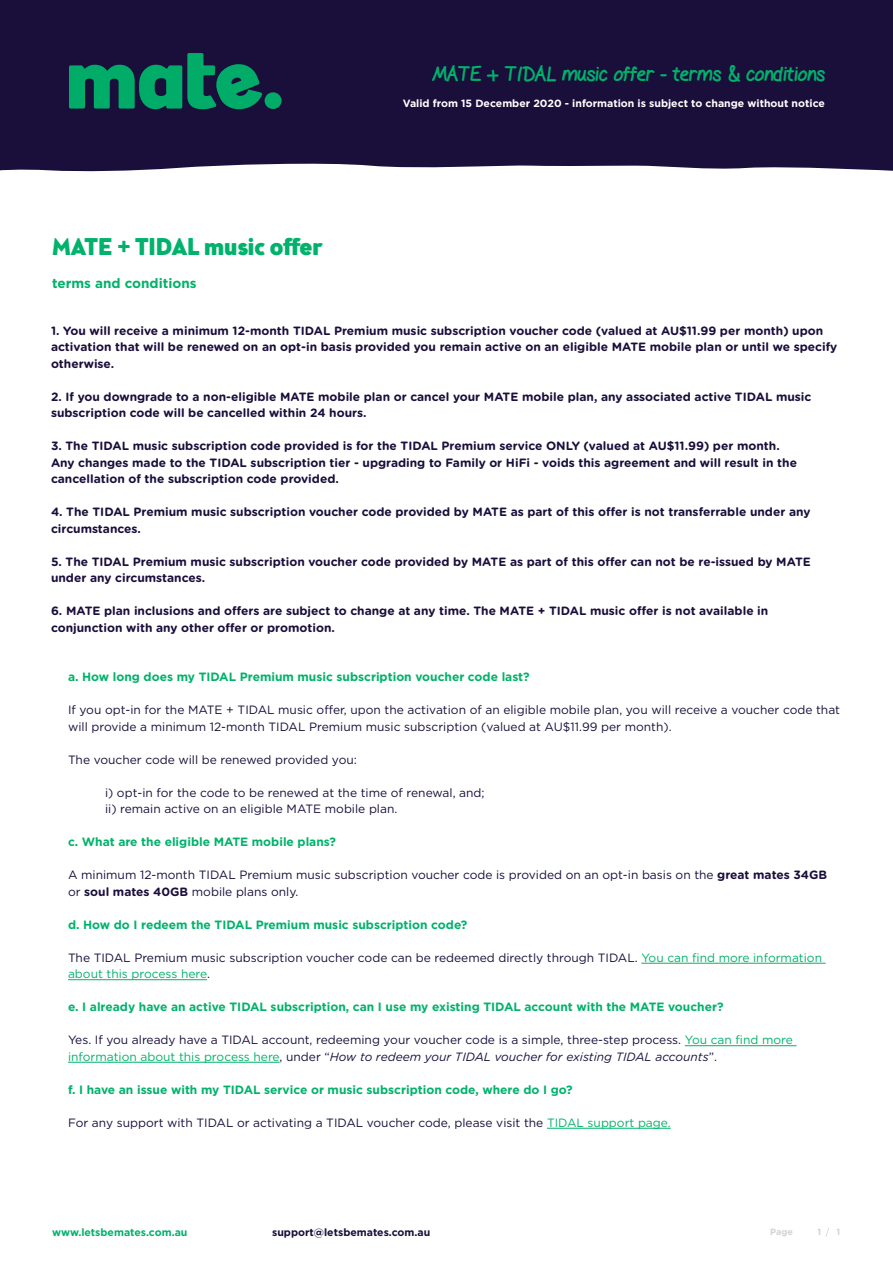
<style>
.page{position:relative;width:893px;height:1263px;background:#fff}
.page>*{position:absolute;margin:0;border:0;box-sizing:border-box;transform-origin:0 0}
.t1{font:900 24px "Brooklyn Samuels Five";color:#00b26b}
.t2{font:21px "Gel Pen";color:#00b26b}
.t3{font:700 13.5px "Gotham";color:#00b26b}
.t4{font:700 12px/16.5px "Gotham Rounded";color:#1a0e3b}
.t5{font:12px/16.5px "Gotham";color:#1a0e3b}
.t6{font:700 12px "Gotham";color:#00b26b}
.t7{font:italic 12px "Gotham Rounded";color:#1a0e3b}
.t8{font:700 10.5px "Gotham";color:#fff}
.t9{font:700 10.5px "Gotham";color:#1a0e3b}
.t10{font:700 10.5px "Gotham";color:#00b26b}
.t11{font:700 9px "Gotham";color:#d1d3d4}
.s1{font-family:"Gotham Rounded";font-weight:700}
.s2{color:#00b26b}
.s3{font-family:"Gotham";font-style:normal;color:#00b26b}
.s4{font-family:"Gotham";font-style:normal}
</style>
<div class="page">
<div style="left:0;top:0;width:893px;height:172px;background:#1a0e3b"></div>
<svg style="left:69px;top:53px;width:212px;height:57px;background:#0b6353"></svg>
<svg style="left:825px;top:1227px;width:4px;height:10px"></svg>
<hr style="left:641px;top:963px;width:185px;height:1px;background:#00b26b">
<hr style="left:68px;top:979px;width:139px;height:1px;background:#00b26b">
<hr style="left:685px;top:1045px;width:111px;height:1px;background:#00b26b">
<hr style="left:68px;top:1062px;width:212px;height:1px;background:#00b26b">
<hr style="left:547px;top:1128px;width:124px;height:1px;background:#00b26b">
<h1 class="t1" style="left:52px;top:233px;width:272px">MATE + TIDAL music offer</h1>
<p class="t3" style="left:52px;top:274px;width:146px">terms and conditions</p>
<h2 class="t2" style="left:432px;top:64px;width:394px">MATE + TIDAL music offer - terms &amp; conditions</h2>
<p class="t8" style="left:403px;top:96px;width:423px">Valid from 15 December 2020 - information is subject to change without notice</p>
<p class="t4" style="left:51px;top:322px;width:788px">1. You will receive a minimum 12-month TIDAL Premium music subscription voucher code (valued at AU$11.99 per month) upon activation that will be renewed on an opt-in basis provided you remain active on an eligible MATE mobile plan or until we specify otherwise.</p>
<p class="t4" style="left:51px;top:388px;width:762px">2. If you downgrade to a non-eligible MATE mobile plan or cancel your MATE mobile plan, any associated active TIDAL music subscription code will be cancelled within 24 hours.</p>
<p class="t4" style="left:51px;top:437px;width:747px">3. The TIDAL music subscription code provided is for the TIDAL Premium service ONLY (valued at AU$11.99) per month.<br>Any changes made to the TIDAL subscription tier - upgrading to Family or HiFi - voids this agreement and will result in the cancellation of the subscription code provided.</p>
<p class="t4" style="left:51px;top:503px;width:761px">4. The TIDAL Premium music subscription voucher code provided by MATE as part of this offer is not transferrable under any circumstances.</p>
<p class="t4" style="left:51px;top:553px;width:761px">5. The TIDAL Premium music subscription voucher code provided by MATE as part of this offer can not be re-issued by MATE under any circumstances.</p>
<p class="t4" style="left:51px;top:602px;width:719px">6. MATE plan inclusions and offers are subject to change at any time. The MATE + TIDAL music offer is not available in conjunction with any other offer or promotion.</p>
<p class="t6" style="left:68px;top:669px;width:463px">a. How long does my TIDAL Premium music subscription voucher code last?</p>
<p class="t5" style="left:68px;top:701px;width:773px">If you opt-in for the MATE + TIDAL music offer, upon the activation of an eligible mobile plan, you will receive a voucher code that will provide a minimum 12-month TIDAL Premium music subscription (valued at AU$11.99 per month).</p>
<p class="t5" style="left:68px;top:751px;width:290px">The voucher code will be renewed provided you:</p>
<p class="t5" style="left:105px;top:784px;width:381px">i) opt-in for the code to be renewed at the time of renewal, and; ii) remain active on an eligible MATE mobile plan.</p>
<p class="t6" style="left:68px;top:834px;width:269px">c. What are the eligible MATE mobile plans?</p>
<p class="t5" style="left:68px;top:866px;width:761px">A minimum 12-month TIDAL Premium music subscription voucher code is provided on an opt-in basis on the <span class="s1">great mates 34GB </span>or <span class="s1">soul mates 40GB</span> mobile plans only.</p>
<p class="t6" style="left:68px;top:916px;width:401px">d. How do I redeem the TIDAL Premium music subscription code?</p>
<p class="t5" style="left:68px;top:949px;width:755px">The TIDAL Premium music subscription voucher code can be redeemed directly through TIDAL. <span class="s2">You can find more information about this process here</span>.</p>
<p class="t6" style="left:68px;top:999px;width:657px">e. I already have an active TIDAL subscription, can I use my existing TIDAL account with the MATE voucher?</p>
<p class="t5" style="left:68px;top:1031px;width:726px">Yes. If you already have a TIDAL account, redeeming your voucher code is a simple, three-step process. <span class="s2">You can find more</span></p>
<p class="t7" style="left:68px;top:1048px;width:650px"><span class="s3">information about this process here</span><span class="s4">, under “</span>How to redeem your TIDAL voucher for existing TIDAL accounts<span class="s4">”.</span></p>
<p class="t6" style="left:68px;top:1081px;width:506px">f. I have an issue with my TIDAL service or music subscription code, where do I go?</p>
<p class="t5" style="left:68px;top:1114px;width:604px">For any support with TIDAL or activating a TIDAL voucher code, please visit the <span class="s2">TIDAL support page.</span></p>
<p class="t10" style="left:52px;top:1225px;width:137px">www.letsbemates.com.au</p>
<p class="t9" style="left:272px;top:1225px;width:160px">support@letsbemates.com.au</p>
<p class="t11" style="left:770px;top:1225px;width:24px">Page</p>
<p class="t11" style="left:817px;top:1225px;width:5px">1</p>
<p class="t11" style="left:836px;top:1225px;width:5px">1</p>
</div>
